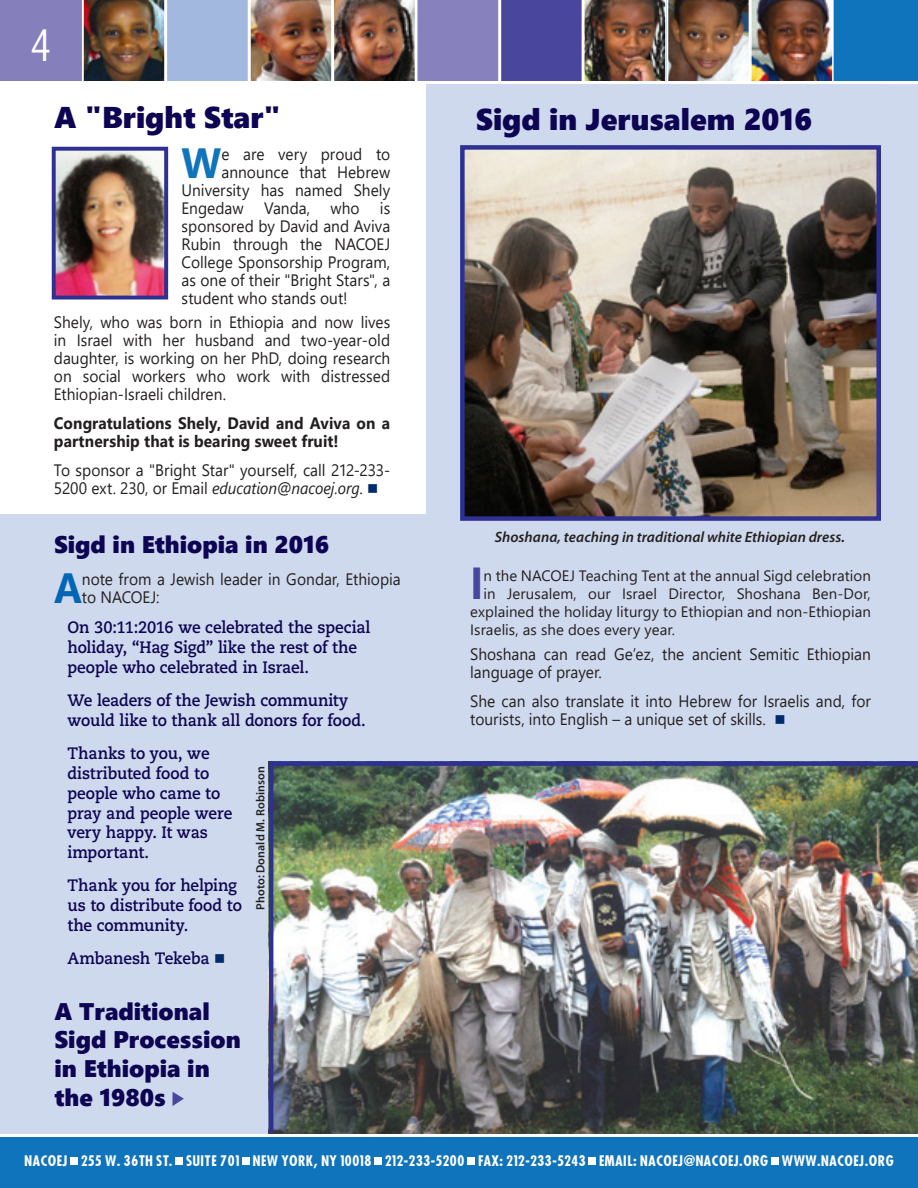
<style>
.page{position:relative;width:918px;height:1188px;background:#fff}
.page>*{position:absolute;margin:0;border:0;box-sizing:border-box;transform-origin:0 0}
.t1{font:45px "Segoe Condensed";color:#fff}
.t2{font:700 44.85px "Segoe UI";color:#48479d;scale:.94 1}
.t3{font:700 42.15px "Segoe UI";color:#0166b3;scale:.94 1}
.t4{font:700 42.15px "Segoe UI";color:#1074bc;scale:.94 1}
.t5{font:30px "Segoe UI Black";color:#0d0453}
.t6{font:24px/28.8px "Segoe UI Black";color:#0d0453}
.t7{font:16.5px/18px "Segoe UI";color:#231f20;scale:.94 1}
.t8{font:700 16.5px/19.8px "Caecilia LT Std";letter-spacing:-.01em;color:#0d0453;scale:.94 1}
.t9{font:700 16.5px/18px "Segoe UI";letter-spacing:.005em;color:#231f20;scale:.94 1}
.t10{font:15px "Segoe UI";letter-spacing:.005em;color:#231f20}
.t11{font:italic 600 15px "Myriad Pro";color:#231f20}
.t12{font:700 14.25px "Futura Cond";color:#fff}
.t13{font:600 12px "Myriad Pro";letter-spacing:.01em;color:#231f20}
.s1{font-style:italic}
.s2{color:#002c6b}
</style>
<div class="page">
<div style="left:0;top:514px;width:918px;height:622px;background:#cfd9ed"></div>
<div style="left:426px;top:81px;width:492px;height:818px;background:#cfd9ed"></div>
<hr style="left:917px;top:405px;width:1px;height:732px;background:#e4e3f1">
<div style="left:0;top:1134px;width:918px;height:54px;background:#1074bc"></div>
<div style="left:71px;top:1158px;width:7px;height:7px;background:#fff"></div>
<div style="left:176px;top:1158px;width:7px;height:7px;background:#fff"></div>
<div style="left:242px;top:1158px;width:8px;height:7px;background:#fff"></div>
<div style="left:375px;top:1158px;width:7px;height:7px;background:#fff"></div>
<div style="left:468px;top:1158px;width:7px;height:7px;background:#fff"></div>
<div style="left:589px;top:1158px;width:7px;height:7px;background:#fff"></div>
<div style="left:771px;top:1158px;width:8px;height:7px;background:#fff"></div>
<img style="left:0;top:0;width:918px;height:81px">
<img style="left:465px;top:150px;width:411px;height:366px">
<div style="left:460px;top:145px;width:421px;height:376px;border:4px solid #2e3092"></div>
<svg style="left:173px;top:1092px;width:11px;height:14px"></svg>
<img style="left:57px;top:152px;width:106px;height:143px">
<div style="left:52px;top:147px;width:116px;height:153px;border:4px solid #2e3092"></div>
<img style="left:273px;top:766px;width:644px;height:368px">
<div style="left:269px;top:761px;width:648px;height:5px;background:#2e3092"></div>
<hr style="left:269px;top:761px;width:4px;height:373px;background:#2e3092">
<hr style="left:0;top:1134px;width:918px;height:3px;background:#fff">
<hr style="left:0;top:81px;width:918px;height:3px;background:#fff">
<h1 class="t1" style="left:31px;top:17px;width:21px">4</h1>
<h3 class="t5" style="left:54px;top:96px;width:228px">A "Bright Star"</h3>
<h3 class="t4" style="left:182px;top:129px;width:44px">W</h3>
<p class="t7" style="left:222px;top:144px;width:181px">e are very proud to</p>
<p class="t7" style="left:222px;top:162px;width:181px">announce that Hebrew</p>
<p class="t7" style="left:182px;top:180px;width:223px">University has named Shely</p>
<p class="t7" style="left:182px;top:198px;width:223px">Engedaw Vanda, who is</p>
<p class="t7" style="left:182px;top:216px;width:223px">sponsored by David and Aviva</p>
<p class="t7" style="left:182px;top:234px;width:223px">Rubin through the NACOEJ</p>
<p class="t7" style="left:182px;top:252px;width:223px">College Sponsorship Program,</p>
<p class="t7" style="left:182px;top:270px;width:223px">as one of their "Bright Stars", a</p>
<p class="t7" style="left:182px;top:288px;width:178px">student who stands out!</p>
<p class="t7" style="left:54px;top:313px;width:359px;text-align:justify">Shely, who was born in Ethiopia and now lives in Israel with her husband and two-year-old daughter, is working on her PhD, doing research on social workers who work with distressed Ethiopian-Israeli children.</p>
<p class="t9" style="left:54px;top:414px;width:359px">Congratulations Shely, David and Aviva on a partnership that is bearing sweet fruit!</p>
<p class="t7" style="left:54px;top:461px;width:359px">To sponsor a "Bright Star" yourself, call 212-233-<br>5200 ext. 230, or Email <span class="s1">education@nacoej.org</span>. <span class="s2">■</span></p>
<h3 class="t6" style="left:54px;top:529px;width:277px">Sigd in Ethiopia in 2016</h3>
<h3 class="t3" style="left:54px;top:554px;width:31px">A</h3>
<p class="t7" style="left:82px;top:569px;width:341px">note from a Jewish leader in Gondar, Ethiopia to NACOEJ:</p>
<p class="t8" style="left:68px;top:618px;width:324px">On 30:11:2016 we celebrated the special holiday, “Hag Sigd” like the rest of the people who celebrated in Israel.</p>
<p class="t8" style="left:68px;top:691px;width:319px">We leaders of the Jewish community would like to thank all donors for food.</p>
<p class="t8" style="left:68px;top:744px;width:177px">Thanks to you, we distributed food to people who came to pray and people were very happy. It was important.</p>
<p class="t8" style="left:68px;top:876px;width:187px">Thank you for helping us to distribute food to the community.</p>
<p class="t8" style="left:68px;top:949px;width:170px">Ambanesh Tekeba <span class="s2">■</span></p>
<p class="t13" style="left:253px;top:910px;width:145px;rotate:-90deg">Photo: Donald M. Robinson</p>
<h3 class="t6" style="left:55px;top:995px;width:188px">A Traditional<br>Sigd Procession in Ethiopia in the 1980s</h3>
<h3 class="t5" style="left:476px;top:97px;width:338px">Sigd in Jerusalem 2016</h3>
<p class="t11" style="left:495px;top:527px;width:352px">Shoshana, teaching in traditional white Ethiopian dress.</p>
<h2 class="t2" style="left:470px;top:547px;width:16px">I</h2>
<p class="t10" style="left:484px;top:564px;width:389px">n the NACOEJ Teaching Tent at the annual Sigd celebration</p>
<p class="t10" style="left:484px;top:582px;width:389px">in Jerusalem, our Israel Director, Shoshana Ben-Dor,</p>
<p class="t10" style="left:470px;top:600px;width:402px">explained the holiday liturgy to Ethiopian and non-Ethiopian</p>
<p class="t10" style="left:470px;top:618px;width:206px">Israelis, as she does every year.</p>
<p class="t7" style="left:470px;top:645px;width:428px">Shoshana can read Ge’ez, the ancient Semitic Ethiopian language of prayer.</p>
<p class="t7" style="left:470px;top:692px;width:428px">She can also translate it into Hebrew for Israelis and, for tourists, into English – a unique set of skills. <span class="s2">■</span></p>
<p class="t12" style="left:24px;top:1152px;width:871px">NACOEJ 255 W. 36TH ST. SUITE 701 NEW YORK, NY 10018 212-233-5200 FAX: 212-233-5243 EMAIL: NACOEJ@NACOEJ.ORG WWW.NACOEJ.ORG</p>
</div>
